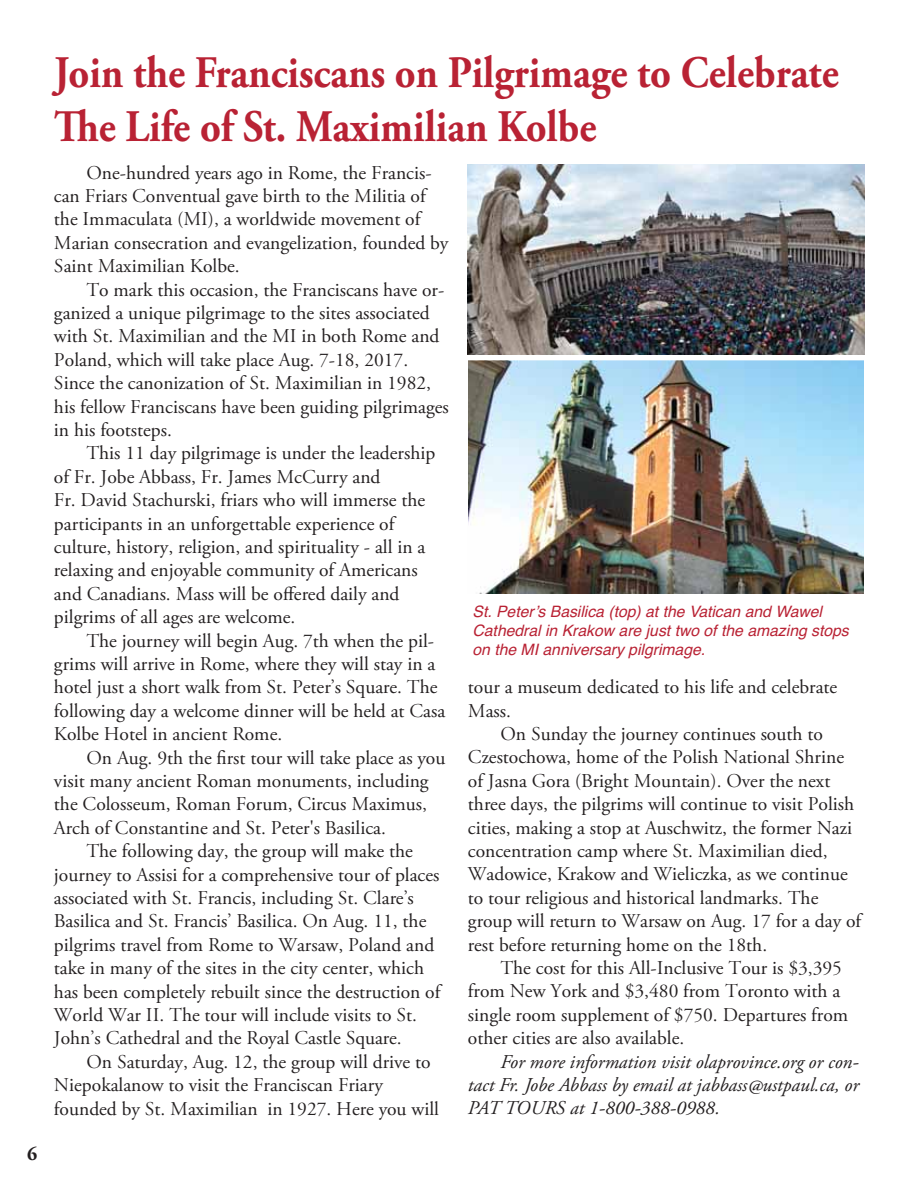
<style>
.page{position:relative;width:918px;height:1188px;background:#fff}
.page>*{position:absolute;margin:0;border:0;box-sizing:border-box;transform-origin:0 0}
.t1{font:700 45px/54px "Adobe Garamond Pro";color:#b92234;scale:.9 1}
.t2{font:19.5px/23.4px "Adobe Garamond Pro";color:#231f20}
.t3{font:italic 19.5px/23.4px "Adobe Garamond Pro";color:#231f20;text-align:justify}
.t4{font:700 19.5px "Adobe Garamond Pro";color:#231f20}
.t5{font:italic 15.75px/18.9px "Helvetica";color:#b92234}
</style>
<div class="page">
<img style="left:468px;top:165px;width:396px;height:190px">
<img style="left:468px;top:360px;width:396px;height:234px">
<p class="t4" style="left:27px;top:1146px;width:12px">6</p>
<h1 class="t1" style="left:54px;top:49px;width:873px">Join the Franciscans on Pilgrimage to Celebrate<br>The Life of St. Maximilian Kolbe</h1>
<p class="t2" style="left:54px;top:162px;width:396px;text-indent:32px">One-hundred years ago in Rome, the Francis&shy;can Friars Conventual gave birth to the Militia of the Immaculata (MI), a worldwide movement of Marian consecration and evangelization, founded by Saint Maximilian Kolbe.</p>
<p class="t2" style="left:54px;top:279px;width:396px;text-indent:32px">To mark this occasion, the Franciscans have or&shy;ganized a unique pilgrimage to the sites associated with St. Maximilian and the MI in both Rome and Poland, which will take place Aug. 7-18, 2017.<br>Since the canonization of St. Maximilian in 1982, his fellow Franciscans have been guiding pilgrimages in his footsteps.</p>
<p class="t2" style="left:54px;top:443px;width:383px;text-indent:32px">This 11 day pilgrimage is under the leadership of Fr. Jobe Abbass, Fr. James McCurry and<br>Fr. David Stachurski, friars who will immerse the participants in an unforgettable experience of culture, history, religion, and spirituality - all in a relaxing and enjoyable community of Americans and Canadians. Mass will be offered daily and pilgrims of all ages are welcome.</p>
<p class="t2" style="left:54px;top:630px;width:393px;text-indent:32px">The journey will begin Aug. 7th when the pil&shy;grims will arrive in Rome, where they will stay in a hotel just a short walk from St. Peter’s Square. The following day a welcome dinner will be held at Casa Kolbe Hotel in ancient Rome.</p>
<p class="t2" style="left:86px;top:747px;width:361px">On Aug. 9th the first tour will take place as you</p>
<p class="t2" style="left:54px;top:771px;width:376px">visit many ancient Roman monuments, including</p>
<p class="t2" style="left:54px;top:794px;width:375px">the Colosseum, Roman Forum, Circus Maximus,</p>
<p class="t2" style="left:54px;top:817px;width:334px">Arch of Constantine and St. Peter's Basilica.</p>
<p class="t2" style="left:86px;top:841px;width:328px">The following day, the group will make the</p>
<p class="t2" style="left:54px;top:864px;width:387px">journey to Assisi for a comprehensive tour of places</p>
<p class="t2" style="left:54px;top:888px;width:361px">associated with St. Francis, including St. Clare’s</p>
<p class="t2" style="left:54px;top:911px;width:374px">Basilica and St. Francis’ Basilica. On Aug. 11, the</p>
<p class="t2" style="left:54px;top:934px;width:382px">pilgrims travel from Rome to Warsaw, Poland and</p>
<p class="t2" style="left:54px;top:958px;width:372px">take in many of the sites in the city center, which</p>
<p class="t2" style="left:54px;top:981px;width:388px">has been completely rebuilt since the destruction of</p>
<p class="t2" style="left:54px;top:1005px;width:365px">World War II. The tour will include visits to St.</p>
<p class="t2" style="left:54px;top:1028px;width:349px">John’s Cathedral and the Royal Castle Square.</p>
<p class="t2" style="left:86px;top:1051px;width:346px">On Saturday, Aug. 12, the group will drive to</p>
<p class="t2" style="left:54px;top:1075px;width:331px">Niepokalanow to visit the Franciscan Friary</p>
<p class="t2" style="left:54px;top:1098px;width:386px">founded by St. Maximilian in 1927. Here you will</p>
<p class="t5" style="left:472px;top:604px;width:378px">St. Peter’s Basilica (top) at the Vatican and Wawel<br>Cathedral in Krakow are just two of the amazing stops on the MI anniversary pilgrimage.</p>
<p class="t2" style="left:468px;top:677px;width:371px">tour a museum dedicated to his life and celebrate<br>Mass.</p>
<p class="t2" style="left:468px;top:724px;width:395px;text-indent:32px">On Sunday the journey continues south to Czestochowa, home of the Polish National Shrine of Jasna Gora (Bright Mountain). Over the next three days, the pilgrims will continue to visit Polish cities, making a stop at Auschwitz, the former Nazi concentration camp where St. Maximilian died, Wadowice, Krakow and Wieliczka, as we continue to tour religious and historical landmarks. The group will return to Warsaw on Aug. 17 for a day of rest before returning home on the 18th.</p>
<p class="t2" style="left:468px;top:958px;width:382px;text-indent:32px">The cost for this All-Inclusive Tour is $3,395 from New York and $3,480 from Toronto with a single room supplement of $750. Departures from other cities are also available.</p>
<p class="t3" style="left:468px;top:1051px;width:393px;text-indent:32px">For more information visit olaprovince.org or con&shy;tact Fr. Jobe Abbass by email at jabbass@ustpaul.ca, or PAT TOURS at 1-800-388-0988.</p>
</div>
